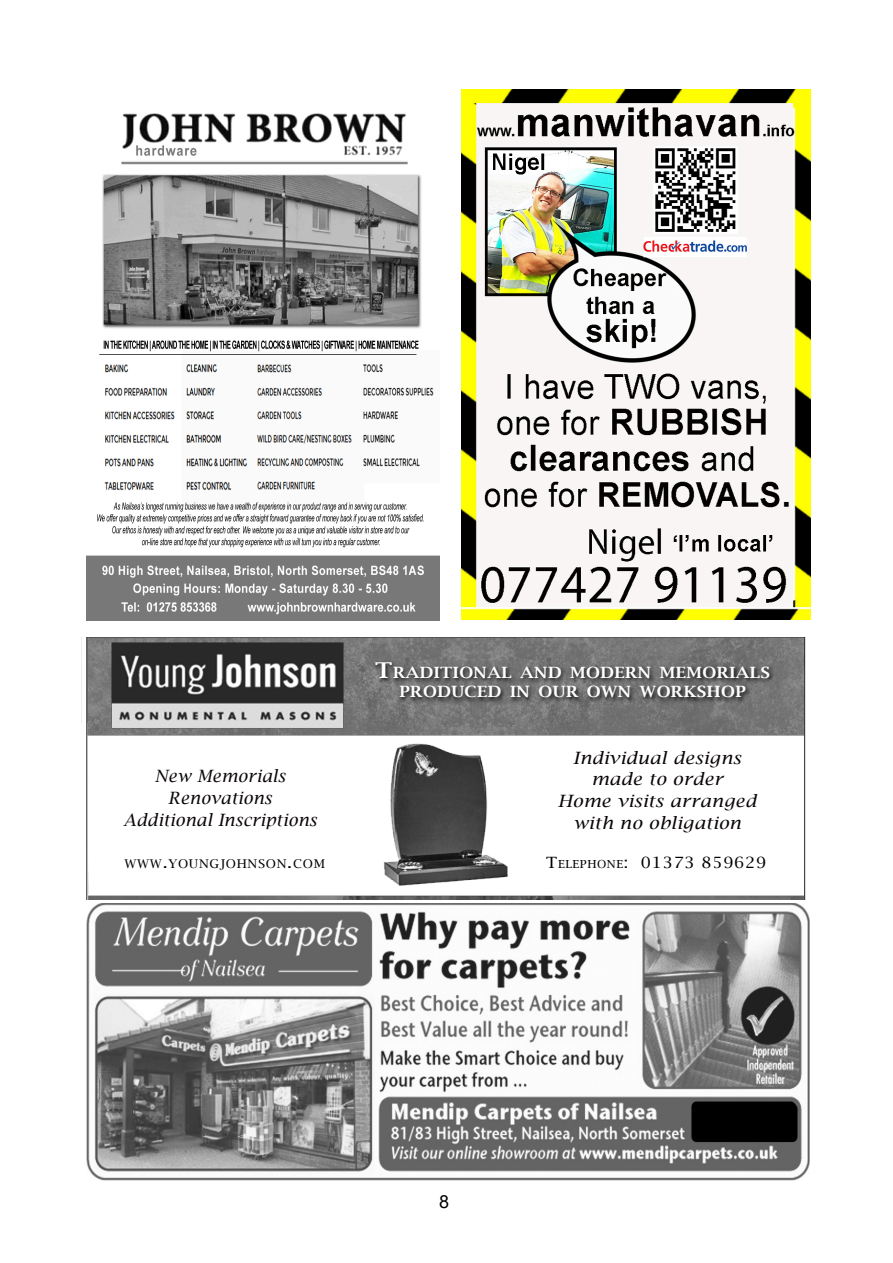
<style>
.page{position:relative;width:893px;height:1263px;background:#fff}
.page>*{position:absolute;margin:0;border:0;box-sizing:border-box;transform-origin:0 0}
.t1{font:18px "Arial";color:#000}
.t2{font:italic 16.95px/21.9px "Lucida Bright";letter-spacing:.025em;color:#0b0606;text-align:center;scale:1.08 1}
.t3{font:italic 16.95px/21.9px "Lucida Bright";letter-spacing:.025em;color:#0b0606;text-align:center}
.t4{font:600 15.6px/19.5px "Lucida Bright";letter-spacing:.025em;color:#fff;text-align:center;scale:1.1 1}
.t5{font:15.6px "Lucida Bright";letter-spacing:.05em;color:#000;scale:1.07 1}
.t6{font:12px "Lucida Bright";letter-spacing:.05em;color:#000;scale:1.09 1}
.s1{font-size:21.9px}
.s2{font-size:16.95px}
.s3{font-size:11.1px}
</style>
<div class="page">
<img style="left:87px;top:113px;width:353px;height:507px">
<img style="left:462px;top:89px;width:349px;height:530px">
<img style="left:87px;top:903px;width:722px;height:277px">
<img style="left:691px;top:1101px;width:107px;height:42px">
<img style="left:86px;top:638px;width:720px;height:262px">
<img style="left:87px;top:895px;width:718px;height:5px">
<img style="left:383px;top:742px;width:126px;height:145px">
<img style="left:87px;top:638px;width:717px;height:98px">
<img style="left:112px;top:642px;width:231px;height:87px">
<img style="left:373px;top:660px;width:402px;height:44px">
<p class="t3" style="left:123px;top:766px;width:195px">New Memorials<br>Renovations<br>Additional Inscriptions</p>
<p class="t4" style="left:375px;top:664px;width:360px"><span class="s1">T</span>RADITIONAL AND MODERN MEMORIALS<br>PRODUCED IN OUR OWN WORKSHOP</p>
<p class="t2" style="left:558px;top:748px;width:185px">Individual designs made to order<br>Home visits arranged with no obligation</p>
<p class="t6" style="left:124px;top:859px;width:186px">WWW<span class="s2">.</span>YOUNGJOHNSON<span class="s2">.</span>COM</p>
<p class="t5" style="left:546px;top:856px;width:207px">T<span class="s3">ELEPHONE</span>: 01373 859629</p>
<p class="t1" style="left:439px;top:1195px;width:12px">8</p>
</div>
